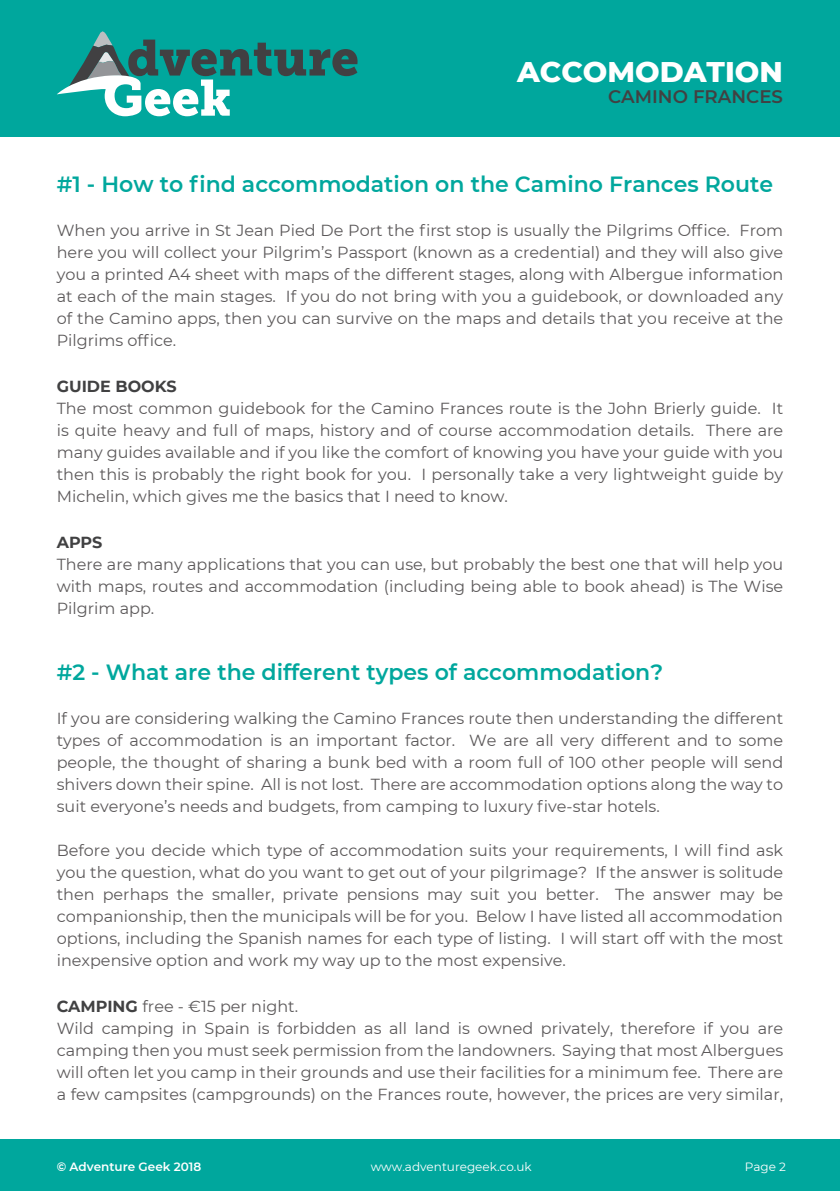
<style>
.page{position:relative;width:840px;height:1191px;background:#fff}
.page>*{position:absolute;margin:0;border:0;box-sizing:border-box;transform-origin:0 0}
.t1{font:800 29px "Montserrat";color:#fff}
.t2{font:600 22px "Montserrat";color:#00a79d}
.t3{font:600 18.2px "Montserrat";color:#414142}
.t4{font:16px/22px "Montserrat";color:#5c595a;text-align:justify}
.t5{font:700 16px "Montserrat";color:#414142}
.t6{font:12px "Montserrat";color:#fff}
.t7{font:600 12px "Montserrat";color:#fff}
.s1{font-weight:700;color:#414142}
</style>
<div class="page">
<div style="left:0;top:1140px;width:839px;height:51px;background:#00a79d"></div>
<div style="left:0;top:0;width:839px;height:136px;background:#00a79d"></div>
<svg style="left:57px;top:31px;width:300px;height:85px"></svg>
<h1 class="t1" style="left:517px;top:50px;width:267px">ACCOMODATION</h1>
<p class="t3" style="left:607px;top:84px;width:176px">CAMINO FRANCES</p>
<h2 class="t2" style="left:57px;top:168px;width:717px">#1 - How to find accommodation on the Camino Frances Route</h2>
<p class="t4" style="left:57px;top:219px;width:727px">When you arrive in St Jean Pied De Port the first stop is usually the Pilgrims Office. From here you will collect your Pilgrim’s Passport (known as a credential) and they will also give you a printed A4 sheet with maps of the different stages, along with Albergue information at each of the main stages. If you do not bring with you a guidebook, or downloaded any of the Camino apps, then you can survive on the maps and details that you receive at the Pilgrims office.</p>
<p class="t5" style="left:57px;top:375px;width:121px">GUIDE BOOKS</p>
<p class="t4" style="left:57px;top:397px;width:727px">The most common guidebook for the Camino Frances route is the John Brierly guide. It is quite heavy and full of maps, history and of course accommodation details. There are many guides available and if you like the comfort of knowing you have your guide with you then this is probably the right book for you. I personally take a very lightweight guide by Michelin, which gives me the basics that I need to know.</p>
<p class="t5" style="left:57px;top:531px;width:47px">APPS</p>
<p class="t4" style="left:57px;top:553px;width:727px">There are many applications that you can use, but probably the best one that will help you with maps, routes and accommodation (including being able to book ahead) is The Wise Pilgrim app.</p>
<h2 class="t2" style="left:57px;top:656px;width:607px">#2 - What are the different types of accommodation?</h2>
<p class="t4" style="left:57px;top:707px;width:727px">If you are considering walking the Camino Frances route then understanding the different types of accommodation is an important factor. We are all very different and to some people, the thought of sharing a bunk bed with a room full of 100 other people will send shivers down their spine. All is not lost. There are accommodation options along the way to suit everyone’s needs and budgets, from camping to luxury five-star hotels.</p>
<p class="t4" style="left:57px;top:839px;width:727px">Before you decide which type of accommodation suits your requirements, I will find ask you the question, what do you want to get out of your pilgrimage? If the answer is solitude then perhaps the smaller, private pensions may suit you better. The answer may be companionship, then the municipals will be for you. Below I have listed all accommodation options, including the Spanish names for each type of listing. I will start off with the most inexpensive option and work my way up to the most expensive.</p>
<p class="t4" style="left:57px;top:995px;width:727px;text-align:left"><span class="s1">CAMPING</span> free - €15 per night.<br>Wild camping in Spain is forbidden as all land is owned privately, therefore if you are camping then you must seek permission from the landowners. Saying that most Albergues will often let you camp in their grounds and use their facilities for a minimum fee. There are a few campsites (campgrounds) on the Frances route, however, the prices are very similar,</p>
<p class="t7" style="left:57px;top:1158px;width:146px">© Adventure Geek 2018</p>
<p class="t6" style="left:370px;top:1158px;width:162px">www.adventuregeek.co.uk</p>
<p class="t6" style="left:744px;top:1158px;width:43px">Page 2</p>
</div>
